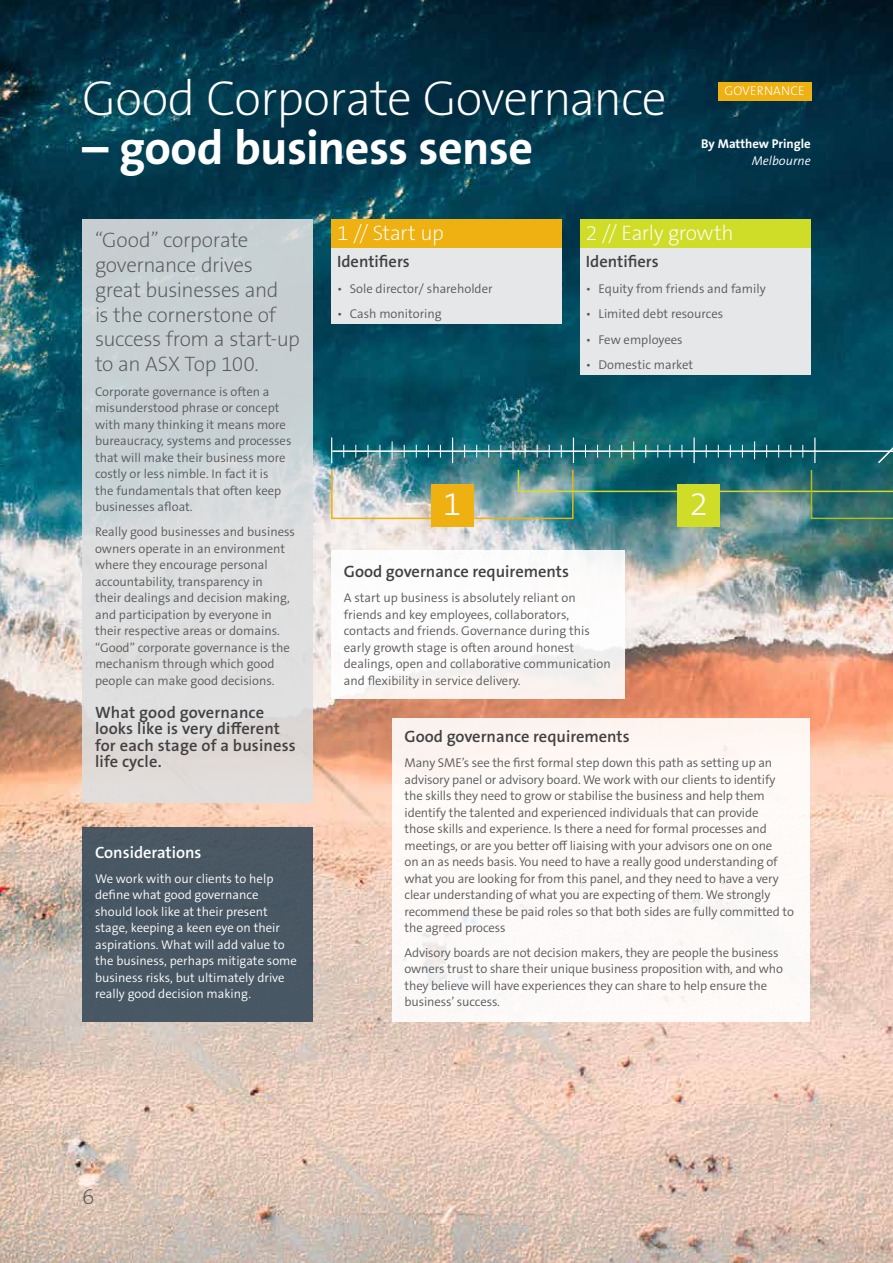
<style>
.page{position:relative;width:893px;height:1263px;background:#fff}
.page>*{position:absolute;margin:0;border:0;box-sizing:border-box;transform-origin:0 0}
.t1{font:200 49.5px "The Sans B W2";letter-spacing:-.025em;color:#fff}
.t2{font:700 48px "The Sans B W7";letter-spacing:-.015em;color:#fff}
.t3{font:300 33px "The Sans B W3";color:#fff}
.t4{font:200 22.5px "The Sans B W2";color:#58595b}
.t5{font:200 21px/24.8px "The Sans B W2";letter-spacing:-.015em;color:#58595b}
.t6{font:200 21px "The Sans B W2";letter-spacing:-.025em;color:#fff}
.t7{font:600 16.5px/16.5px "The Sans B W6";color:#414042}
.t8{font:600 16.5px "The Sans B W6";color:#fff}
.t9{font:300 12.75px/16.5px "The Sans B W4";letter-spacing:-.01em;color:#58595b}
.t10{font:300 12.75px/16.5px "The Sans B W4";color:#fff}
.t11{font:700 12.75px "The Sans B W7";color:#fff}
.t12{font:300 12.75px "The Sans B W3";letter-spacing:.015em;color:#fff}
.t13{font:italic 300 12.75px "The Sans B W4";color:#fff}
</style>
<div class="page">
<img style="left:0;top:0;width:893px;height:1263px">
<div style="left:718px;top:82px;width:93px;height:18px;background:#eeb111"></div>
<div style="left:82px;top:219px;width:231px;height:583px;background:linear-gradient(to right,#d2d7d8,#d5d8d9)"></div>
<div style="left:331px;top:550px;width:293px;height:149px;background:#fff"></div>
<div style="left:392px;top:718px;width:417px;height:304px;background:#fdf9f8"></div>
<div style="left:82px;top:827px;width:231px;height:194px;background:#485764"></div>
<div style="left:331px;top:469px;width:242px;height:50px;border:2px solid #eeb111"></div>
<div style="left:331px;top:219px;width:231px;height:30px;background:#eeb111"></div>
<div style="left:331px;top:249px;width:231px;height:75px;background:#e6e7e8"></div>
<div style="left:580px;top:219px;width:231px;height:30px;background:#d0dd28"></div>
<div style="left:580px;top:249px;width:231px;height:126px;background:#e6e7e8"></div>
<div style="left:431px;top:484px;width:43px;height:42px;background:#eeb111"></div>
<div style="left:678px;top:484px;width:42px;height:42px;background:#d0dd28"></div>
<hr style="left:332px;top:450px;width:561px;height:2px;background:#fff">
<svg style="left:452px;top:438px;width:1px;height:25px"></svg>
<svg style="left:392px;top:441px;width:1px;height:18px"></svg>
<svg style="left:331px;top:438px;width:1px;height:25px"></svg>
<svg style="left:440px;top:445px;width:1px;height:13px"></svg>
<svg style="left:500px;top:445px;width:1px;height:13px"></svg>
<svg style="left:380px;top:445px;width:1px;height:13px"></svg>
<svg style="left:428px;top:445px;width:1px;height:13px"></svg>
<svg style="left:488px;top:445px;width:1px;height:13px"></svg>
<svg style="left:368px;top:445px;width:1px;height:13px"></svg>
<svg style="left:416px;top:445px;width:1px;height:13px"></svg>
<svg style="left:476px;top:445px;width:1px;height:13px"></svg>
<svg style="left:355px;top:445px;width:1px;height:13px"></svg>
<svg style="left:404px;top:445px;width:1px;height:13px"></svg>
<svg style="left:464px;top:445px;width:1px;height:13px"></svg>
<svg style="left:343px;top:445px;width:1px;height:13px"></svg>
<img style="left:512px;top:438px;width:381px;height:81px">
<h1 class="t1" style="left:82px;top:66px;width:586px">Good Corporate Governance</h1>
<h2 class="t2" style="left:82px;top:117px;width:452px">– good business sense</h2>
<p class="t12" style="left:724px;top:83px;width:82px">GOVERNANCE</p>
<p class="t11" style="left:701px;top:136px;width:111px">By Matthew Pringle</p>
<p class="t13" style="left:752px;top:153px;width:60px">Melbourne</p>
<h3 class="t5" style="left:95px;top:228px;width:206px">“Good” corporate governance drives great businesses and<br>is the cornerstone of success from a start-up to an ASX Top 100.</h3>
<p class="t9" style="left:95px;top:383px;width:198px">Corporate governance is often a misunderstood phrase or concept with many thinking it means more bureaucracy, systems and processes that will make their business more costly or less nimble. In fact it is<br>the fundamentals that often keep businesses afloat.</p>
<p class="t9" style="left:95px;top:524px;width:201px">Really good businesses and business owners operate in an environment where they encourage personal accountability, transparency in<br>their dealings and decision making, and participation by everyone in their respective areas or domains. “Good” corporate governance is the mechanism through which good people can make good decisions.</p>
<p class="t7" style="left:95px;top:704px;width:202px">What good governance looks like is very different for each stage of a business life cycle.</p>
<p class="t8" style="left:95px;top:842px;width:108px">Considerations</p>
<p class="t10" style="left:95px;top:870px;width:203px">We work with our clients to help define what good governance should look like at their present stage, keeping a keen eye on their aspirations. What will add value to the business, perhaps mitigate some business risks, but ultimately drive really good decision making.</p>
<h3 class="t6" style="left:337px;top:219px;width:108px">1 // Start up</h3>
<p class="t7" style="left:337px;top:253px;width:74px">Identifiers</p>
<p class="t9" style="left:337px;top:280px;width:157px">• Sole director/ shareholder</p>
<p class="t9" style="left:337px;top:305px;width:106px">• Cash monitoring</p>
<h3 class="t6" style="left:586px;top:219px;width:149px">2 // Early growth</h3>
<p class="t7" style="left:586px;top:253px;width:74px">Identifiers</p>
<p class="t9" style="left:586px;top:280px;width:181px">• Equity from friends and family</p>
<p class="t9" style="left:586px;top:305px;width:139px">• Limited debt resources</p>
<p class="t9" style="left:586px;top:331px;width:98px">• Few employees</p>
<p class="t9" style="left:586px;top:356px;width:109px">• Domestic market</p>
<h3 class="t3" style="left:443px;top:483px;width:20px">1</h3>
<h3 class="t3" style="left:690px;top:483px;width:20px">2</h3>
<p class="t7" style="left:344px;top:564px;width:227px">Good governance requirements</p>
<p class="t9" style="left:344px;top:590px;width:268px">A start up business is absolutely reliant on friends and key employees, collaborators, contacts and friends. Governance during this early growth stage is often around honest dealings, open and collaborative communication and flexibility in service delivery.</p>
<p class="t7" style="left:405px;top:729px;width:227px">Good governance requirements</p>
<p class="t9" style="left:405px;top:755px;width:391px">Many SME’s see the first formal step down this path as setting up an advisory panel or advisory board. We work with our clients to identify the skills they need to grow or stabilise the business and help them identify the talented and experienced individuals that can provide<br>those skills and experience. Is there a need for formal processes and meetings, or are you better off liaising with your advisors one on one<br>on an as needs basis. You need to have a really good understanding of what you are looking for from this panel, and they need to have a very clear understanding of what you are expecting of them. We strongly recommend these be paid roles so that both sides are fully committed to the agreed process</p>
<p class="t9" style="left:405px;top:944px;width:380px">Advisory boards are not decision makers, they are people the business owners trust to share their unique business proposition with, and who they believe will have experiences they can share to help ensure the business’ success.</p>
<h3 class="t4" style="left:82px;top:1182px;width:14px">6</h3>
</div>
